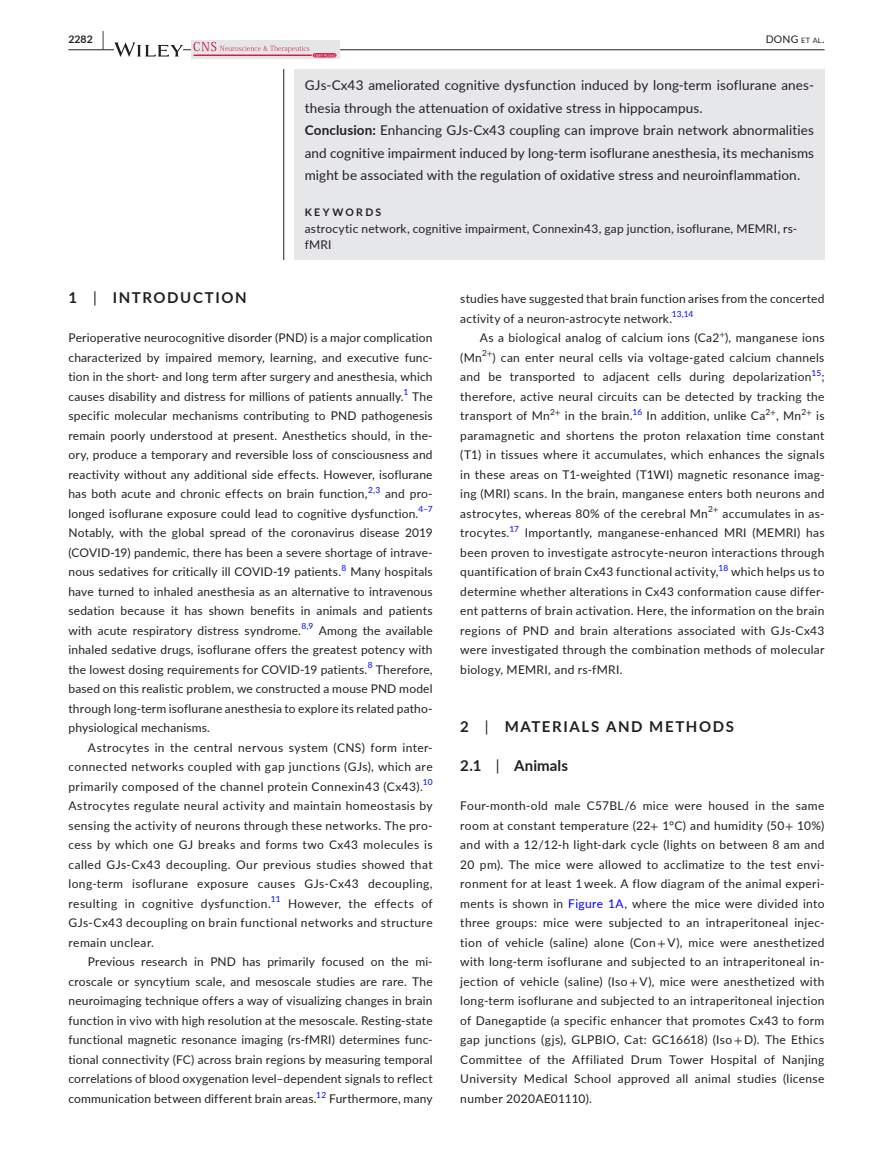
<style>
.page{position:relative;width:893px;height:1174px;background:#fff}
.page>*{position:absolute;margin:0;border:0;box-sizing:border-box;transform-origin:0 0}
.t1{font:700 15px "Lato";letter-spacing:.105em;color:#231f20}
.t2{font:700 15px "Lato";letter-spacing:.005em;color:#231f20}
.t3{font:13.5px/22.5px "Lato";letter-spacing:.01em;color:#231f20}
.t4{font:12px/19.5px "Lato";letter-spacing:.02em;color:#231f20;text-align:justify}
.t5{font:700 10.5px "Lato";letter-spacing:.215em;color:#231f20}
.t6{font:10.5px "Lato";color:#231f20}
.t7{font:8.4px "Lato";letter-spacing:.005em;color:#00f}
.t8{font:8.4px "Lato";color:#231f20}
.s1{font-size:19.5px}
.s2{font-size:7.35px}
.s3{font-weight:700}
.s4{font-weight:400}
.s5{font-family:"STIX"}
.s6{color:#00f}
</style>
<div class="page">
<hr style="left:68px;top:49px;width:756px;height:1px;background:#231f20">
<svg style="left:114px;top:42px;width:69px;height:15px"></svg>
<div style="left:191px;top:40px;width:148px;height:19px;background:#e5e6e6"></div>
<hr style="left:313px;top:53px;width:23px;height:4px;background:#d5325d;border-radius:2px">
<svg style="left:193px;top:42px;width:142px;height:15px"></svg>
<div style="left:294px;top:69px;width:530px;height:191px;background:#e6e7e9"></div>
<hr style="left:283px;top:69px;width:1px;height:191px;background:#231f20">
<p class="t5" style="left:68px;top:31px;width:37px">2282 <span class="s1">|</span></p>
<p class="t6" style="left:766px;top:31px;width:60px">DONG <span class="s2">et al</span>.</p>
<p class="t3" style="left:305px;top:74px;width:511px">GJs-Cx43 ameliorated cognitive dysfunction induced by long-term isoflurane anes&shy;thesia through the attenuation of oxidative stress in hippocampus.<br><span class="s3">Conclusion:</span> Enhancing GJs-Cx43 coupling can improve brain network abnormalities and cognitive impairment induced by long-term isoflurane anesthesia, its mechanisms might be associated with the regulation of oxidative stress and neuroinflammation.</p>
<p class="t5" style="left:305px;top:205px;width:78px">KEYWORDS</p>
<p class="t4" style="left:305px;top:220px;width:494px;line-height:16.5px">astrocytic network, cognitive impairment, Connexin43, gap junction, isoflurane, MEMRI, rs&shy;fMRI</p>
<p class="t1" style="left:68px;top:287px;width:180px">1 <span class="s4">|</span> INTRODUCTION</p>
<p class="t4" style="left:68px;top:327px;width:366px">Perioperative neurocognitive disorder (PND) is a major complication characterized by impaired memory, learning, and executive func&shy;tion in the short- and long term after surgery and anesthesia, which causes disability and distress for millions of patients annually.<sup>1</sup> The specific molecular mechanisms contributing to PND pathogenesis remain poorly understood at present. Anesthetics should, in the&shy;ory, produce a temporary and reversible loss of consciousness and reactivity without any additional side effects. However, isoflurane has both acute and chronic effects on brain function,<sup>2,3</sup> and pro&shy;longed isoflurane exposure could lead to cognitive dysfunction.</p>
<p class="t7" style="left:419px;top:503px;width:16px">4–7</p>
<p class="t4" style="left:68px;top:522px;width:366px">Notably, with the global spread of the coronavirus disease 2019 (COVID-19) pandemic, there has been a severe shortage of intrave&shy;nous sedatives for critically ill COVID-19 patients.</p>
<p class="t7" style="left:341px;top:562px;width:6px">8</p>
<p class="t4" style="left:68px;top:561px;width:366px;text-indent:282px">Many hospitals have turned to inhaled anesthesia as an alternative to intravenous sedation because it has shown benefits in animals and patients with acute respiratory distress syndrome.</p>
<p class="t7" style="left:301px;top:620px;width:13px">8,9</p>
<p class="t4" style="left:68px;top:620px;width:366px;text-indent:250px">Among the available inhaled sedative drugs, isoflurane offers the greatest potency with the lowest dosing requirements for COVID-19 patients.</p>
<p class="t7" style="left:368px;top:659px;width:6px">8</p>
<p class="t4" style="left:68px;top:659px;width:366px;text-indent:307px">Therefore, based on this realistic problem, we constructed a mouse PND model through long-term isoflurane anesthesia to explore its related patho&shy;physiological mechanisms.</p>
<p class="t4" style="left:68px;top:737px;width:366px;text-indent:20px">Astrocytes in the central nervous system (CNS) form inter&shy;connected networks coupled with gap junctions (GJs), which are primarily composed of the channel protein Connexin43 (Cx43).</p>
<p class="t7" style="left:423px;top:776px;width:11px">10</p>
<p class="t4" style="left:68px;top:795px;width:366px">Astrocytes regulate neural activity and maintain homeostasis by sensing the activity of neurons through these networks. The pro&shy;cess by which one GJ breaks and forms two Cx43 molecules is called GJs-Cx43 decoupling. Our previous studies showed that long-term isoflurane exposure causes GJs-Cx43 decoupling, resulting in cognitive dysfunction.</p>
<p class="t7" style="left:271px;top:893px;width:11px">11</p>
<p class="t4" style="left:68px;top:893px;width:366px;text-indent:220px">However, the effects of GJs-Cx43 decoupling on brain functional networks and structure remain unclear.</p>
<p class="t4" style="left:68px;top:951px;width:366px;text-indent:20px">Previous research in PND has primarily focused on the mi&shy;croscale or syncytium scale, and mesoscale studies are rare. The neuroimaging technique offers a way of visualizing changes in brain function in vivo with high resolution at the mesoscale. Resting-state functional magnetic resonance imaging (rs-fMRI) determines func&shy;tional connectivity (FC) across brain regions by measuring temporal correlations of blood oxygenation level–dependent signals to reflect communication between different brain areas.<sup>12</sup> Furthermore, many</p>
<p class="t4" style="left:460px;top:288px;width:366px">studies have suggested that brain function arises from the concerted activity of a neuron-astrocyte network.<sup>13,14</sup></p>
<p class="t4" style="left:460px;top:327px;width:366px;text-indent:20px">As a biological analog of calcium ions (Ca2<sup>+</sup>), manganese ions (Mn<sup>2</sup><sup>+</sup>) can enter neural cells via voltage-gated calcium channels and be transported to adjacent cells during depolarization<sup>15</sup>; therefore, active neural circuits can be detected by tracking the transport of Mn</p>
<p class="t8" style="left:550px;top:406px;width:12px">2<span class="s5">+</span></p>
<p class="t4" style="left:565px;top:405px;width:69px">in the brain.</p>
<p class="t7" style="left:632px;top:406px;width:11px">16</p>
<p class="t4" style="left:646px;top:405px;width:120px">In addition, unlike Ca</p>
<p class="t8" style="left:765px;top:406px;width:12px">2<span class="s5">+</span></p>
<p class="t4" style="left:776px;top:405px;width:27px">, Mn</p>
<p class="t8" style="left:801px;top:406px;width:12px">2<span class="s5">+</span></p>
<p class="t4" style="left:460px;top:405px;width:366px;text-indent:356px">is paramagnetic and shortens the proton relaxation time constant (T1) in tissues where it accumulates, which enhances the signals in these areas on T1-weighted (T1WI) magnetic resonance imag&shy;ing (MRI) scans. In the brain, manganese enters both neurons and astrocytes, whereas 80% of the cerebral Mn</p>
<p class="t8" style="left:708px;top:503px;width:12px">2<span class="s5">+</span></p>
<p class="t4" style="left:723px;top:503px;width:103px">accumulates in as-</p>
<p class="t7" style="left:509px;top:523px;width:11px">17</p>
<p class="t4" style="left:460px;top:522px;width:366px;text-indent:64px">Importantly, manganese-enhanced MRI (MEMRI) has been proven to investigate astrocyte-neuron interactions through quantification of brain Cx43 functional activity,</p>
<p class="t4" style="left:460px;top:522px;width:51px">trocytes.</p>
<p class="t7" style="left:718px;top:562px;width:11px">18</p>
<p class="t4" style="left:460px;top:561px;width:366px;text-indent:271px">which helps us to determine whether alterations in Cx43 conformation cause differ&shy;ent patterns of brain activation. Here, the information on the brain regions of PND and brain alterations associated with GJs-Cx43 were investigated through the combination methods of molecular biology, MEMRI, and rs-fMRI.</p>
<p class="t1" style="left:460px;top:716px;width:275px">2 <span class="s4">|</span> MATERIALS AND METHODS</p>
<p class="t2" style="left:460px;top:755px;width:109px">2.1 <span class="s4">|</span> Animals</p>
<p class="t4" style="left:460px;top:795px;width:366px">Four-month-old male C57BL/6 mice were housed in the same room at constant temperature (22<span class="s5">+</span> 1°C) and humidity (50<span class="s5">+</span> 10%) and with a 12/12-h light-dark cycle (lights on between 8 am and 20 pm). The mice were allowed to acclimatize to the test envi&shy;ronment for at least 1 week. A flow diagram of the animal experi&shy;ments is shown in <span class="s6">Figure 1A</span>, where the mice were divided into three groups: mice were subjected to an intraperitoneal injec&shy;tion of vehicle (saline) alone (Con <span class="s5">+</span> V), mice were anesthetized with long-term isoflurane and subjected to an intraperitoneal in&shy;jection of vehicle (saline) (Iso <span class="s5">+</span> V), mice were anesthetized with long-term isoflurane and subjected to an intraperitoneal injection of Danegaptide (a specific enhancer that promotes Cx43 to form gap junctions (gjs), GLPBIO, Cat: GC16618) (Iso <span class="s5">+</span> D). The Ethics Committee of the Affiliated Drum Tower Hospital of Nanjing University Medical School approved all animal studies (license number 2020AE01110).</p>
</div>
